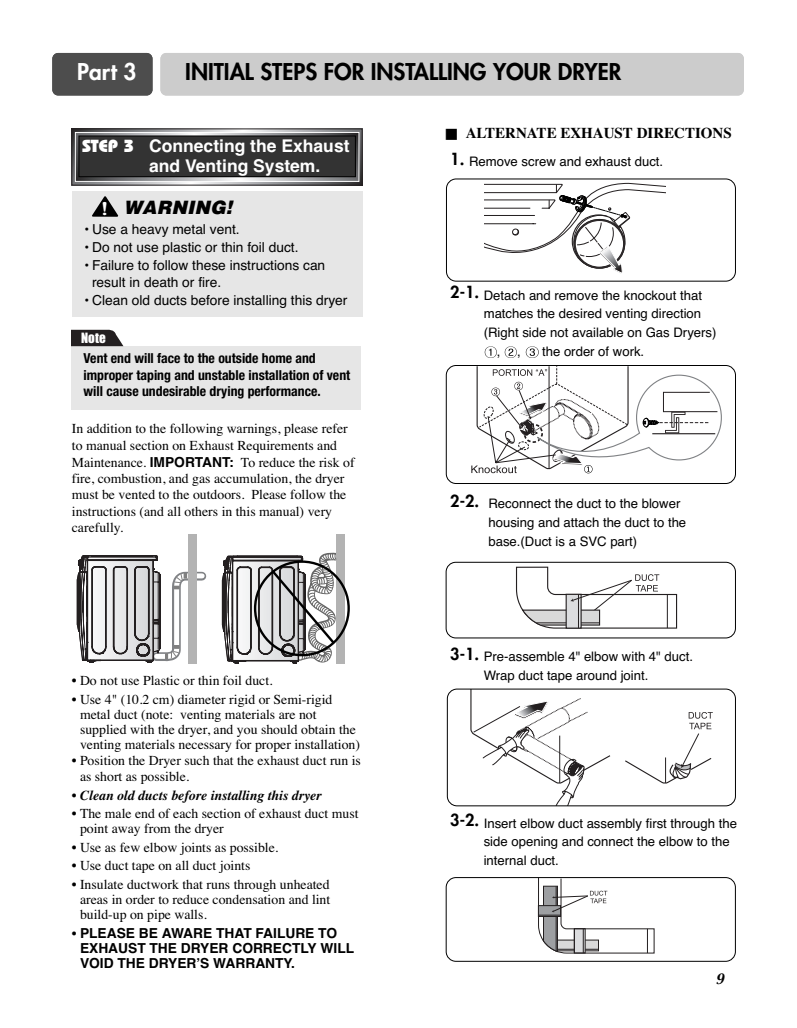
<style>
.page{position:relative;width:797px;height:1028px;background:#fff}
.page>*{position:absolute;margin:0;border:0;box-sizing:border-box;transform-origin:0 0}
.t1{font:800 22.5px "Futura";color:#000}
.t2{font:800 22.5px "Futura";color:#fff}
.t3{font:italic 900 18.75px "Helvetica";color:#000}
.t4{font:700 17.5px/20px "Helvetica";color:#fff}
.t5{font:600 17.5px "Souvenir";color:#fff}
.t6{font:700 15px "Times";color:#000}
.t7{font:13.75px/15px "Times";color:#000}
.t8{font:13.75px/16.2px "Helvetica";color:#000}
.t9{font:700 condensed 13.75px/16.5px "Helvetica Neue";color:#000}
.t10{font:700 13.75px/15px "Helvetica";color:#000}
.t11{font:italic 700 13.75px "Times";color:#000}
.t12{font:13.12px/18.8px "Helvetica";color:#000}
.t13{font:13.12px "Impact";color:#fff}
.t14{font:italic 12.5px "Capitals";color:#000}
.s1{font-family:"Bauhaus";font-weight:800}
.s2{font-family:"Helvetica";font-weight:700}
.s3{font-weight:400;font-style:normal}
.s4{font-family:"Times";font-weight:400}
.s5{font-family:"Futura";font-weight:800;font-size:16.25px}
</style>
<div class="page">
<div style="left:52px;top:53px;width:100px;height:42px;background:#4d4d4d;border-radius:6px"></div>
<div style="left:160px;top:53px;width:583px;height:42px;background:#ccc;border-radius:6px"></div>
<svg style="left:76px;top:535px;width:274px;height:129px"></svg>
<div style="left:72px;top:191px;width:290px;height:125px;background:#e6e6e6"></div>
<svg style="left:92px;top:196px;width:26px;height:21px"></svg>
<svg style="left:484px;top:183px;width:181px;height:90px"></svg>
<div style="left:446px;top:179px;width:289px;height:102px;border:1px solid #000;border-radius:10px"></div>
<img style="left:484px;top:346px;width:13px;height:12px">
<img style="left:504px;top:346px;width:13px;height:12px">
<img style="left:525px;top:346px;width:14px;height:12px">
<svg style="left:516px;top:566px;width:161px;height:63px"></svg>
<div style="left:445px;top:562px;width:290px;height:76px;border:1px solid #000;border-radius:10px"></div>
<svg style="left:470px;top:690px;width:141px;height:114px"></svg>
<svg style="left:625px;top:712px;width:87px;height:72px"></svg>
<div style="left:447px;top:688px;width:288px;height:118px;border:1px solid #000;border-radius:10px"></div>
<svg style="left:537px;top:879px;width:117px;height:74px"></svg>
<div style="left:445px;top:877px;width:290px;height:84px;border:1px solid #000;border-radius:10px"></div>
<svg style="left:72px;top:129px;width:290px;height:56px;background:#858688"></svg>
<div style="left:75px;top:132px;width:284px;height:50px;border:1px solid #fff"></div>
<div style="left:79px;top:136px;width:276px;height:41px;background:#333"></div>
<div style="left:79px;top:136px;width:276px;height:41px;border:1px solid #000"></div>
<svg style="left:471px;top:367px;width:251px;height:106px"></svg>
<div style="left:445px;top:365px;width:290px;height:119px;border:1px solid #000;border-radius:10px"></div>
<div style="left:72px;top:346px;width:289px;height:64px;background:#e6e6e6"></div>
<svg style="left:72px;top:329px;width:51px;height:17px"></svg>
<h1 class="t2" style="left:77px;top:61px;width:61px">Part 3</h1>
<h1 class="t1" style="left:185px;top:61px;width:437px">INITIAL STEPS FOR INSTALLING YOUR DRYER</h1>
<p class="t4" style="left:149px;top:137px;width:202px;text-indent:-67px"><span class="s1">STEP 3</span> Connecting the Exhaust and Venting System.</p>
<h2 class="t3" style="left:123px;top:201px;width:113px">WARNING!</h2>
<p class="t8" style="left:83px;top:222px;width:158px">• Use a heavy metal vent.</p>
<p class="t8" style="left:83px;top:240px;width:216px">• Do not use plastic or thin foil duct.</p>
<p class="t8" style="left:92px;top:259px;width:235px;text-indent:-9px">• Failure to follow these instructions can result in death or fire.</p>
<p class="t8" style="left:83px;top:293px;width:265px">• Clean old ducts before installing this dryer</p>
<p class="t5" style="left:101px;top:201px;width:8px">!</p>
<p class="t13" style="left:81px;top:333px;width:26px">Note</p>
<p class="t9" style="left:83px;top:351px;width:268px">Vent end will face to the outside home and improper taping and unstable installation of vent will cause undesirable drying performance.</p>
<p class="t7" style="left:72px;top:421px;width:284px;line-height:16.9px">In addition to the following warnings, please refer to manual section on Exhaust Requirements and<br>Maintenance. <span class="s2">IMPORTANT:</span> To reduce the risk of</p>
<p class="t7" style="left:72px;top:471px;width:276px;line-height:16.5px">fire, combustion, and gas accumulation, the dryer must be vented to the outdoors. Please follow the instructions (and all others in this manual) very carefully.</p>
<p class="t7" style="left:72px;top:674px;width:202px">• Do not use Plastic or thin foil duct.</p>
<p class="t7" style="left:80px;top:693px;width:281px;text-indent:-8px">• Use 4" (10.2 cm) diameter rigid or Semi-rigid metal duct (note: venting materials are not supplied with the dryer, and you should obtain the venting materials necessary for proper installation)</p>
<p class="t7" style="left:80px;top:753px;width:282px;line-height:16.5px;text-indent:-8px">• Position the Dryer such that the exhaust duct run is as short as possible.</p>
<p class="t11" style="left:72px;top:790px;width:251px"><span class="s3">•</span> Clean old ducts before installing this dryer</p>
<p class="t7" style="left:80px;top:807px;width:280px;text-indent:-8px">• The male end of each section of exhaust duct must point away from the dryer</p>
<p class="t7" style="left:72px;top:841px;width:208px">• Use as few elbow joints as possible.</p>
<p class="t7" style="left:72px;top:859px;width:180px">• Use duct tape on all duct joints</p>
<p class="t7" style="left:80px;top:878px;width:252px;text-align:justify;text-indent:-8px">• Insulate ductwork that runs through unheated areas in order to reduce condensation and lint build-up on pipe walls.</p>
<p class="t10" style="left:80px;top:926px;width:275px;text-indent:-8px"><span class="s4">•</span> PLEASE BE AWARE THAT FAILURE TO<br>EXHAUST THE DRYER CORRECTLY WILL<br>VOID THE DRYER’S WARRANTY.</p>
<p class="t6" style="left:446px;top:128px;width:287px">■ ALTERNATE EXHAUST DIRECTIONS</p>
<p class="t12" style="left:450px;top:153px;width:214px"><span class="s5">1.</span> Remove screw and exhaust duct.</p>
<p class="t12" style="left:450px;top:287px;width:253px"><span class="s5">2-1.</span> Detach and remove the knockout that</p>
<p class="t12" style="left:483px;top:305px;width:219px">matches the desired venting direction</p>
<p class="t12" style="left:483px;top:324px;width:234px">(Right side not available on Gas Dryers)</p>
<p class="t12" style="left:496px;top:343px;width:5px">,</p>
<p class="t12" style="left:517px;top:343px;width:5px">,</p>
<p class="t12" style="left:542px;top:343px;width:104px">the order of work.</p>
<p class="t12" style="left:488px;top:495px;width:199px;text-indent:-38px"><span class="s5">2-2.</span> Reconnect the duct to the blower housing and attach the duct to the base.(Duct is a SVC part)</p>
<p class="t12" style="left:483px;top:648px;width:211px;text-indent:-33px"><span class="s5">3-1.</span> Pre-assemble 4" elbow with 4" duct.<br>Wrap duct tape around joint.</p>
<p class="t12" style="left:483px;top:815px;width:255px;text-indent:-33px"><span class="s5">3-2.</span> Insert elbow duct assembly first through the side opening and connect the elbow to the internal duct.</p>
<p class="t14" style="left:715px;top:972px;width:10px">9</p>
</div>
